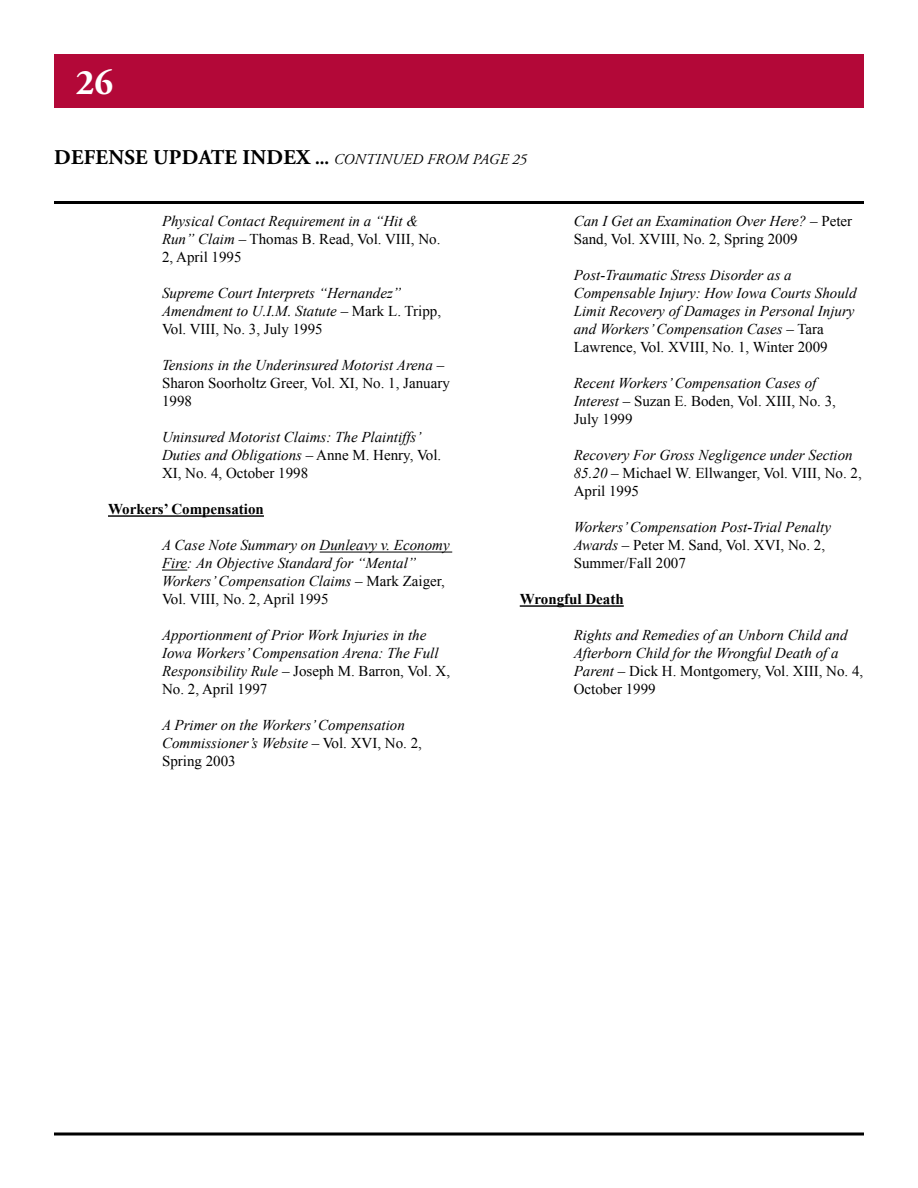
<style>
.page{position:relative;width:918px;height:1188px;background:#fff}
.page>*{position:absolute;margin:0;border:0;box-sizing:border-box;transform-origin:0 0}
.t1{font:700 36px "Adobe Garamond Pro";color:#fff}
.t2{font:700 21px "Adobe Garamond Pro";letter-spacing:.015em;color:#000}
.t3{font:italic 15px/18px "Times New Roman";color:#000}
.t4{font:15px/18px "Times New Roman";color:#000}
.t5{font:700 15px "Times New Roman";color:#000}
.t6{font:italic 15px "Adobe Garamond Pro";color:#000}
.s1{font-size:18px}
.s2{font-weight:400;font-style:italic;font-size:15px}
.s3{font-style:normal}
.s4{font-style:italic}
</style>
<div class="page">
<div style="left:54px;top:54px;width:810px;height:54px;background:#b30838"></div>
<hr style="left:54px;top:201px;width:810px;height:3px;background:#000">
<svg style="left:54px;top:1132px;width:810px;height:4px;background:#3f3f3f"></svg>
<hr style="left:108px;top:515px;width:156px;height:2px;background:#000">
<hr style="left:320px;top:552px;width:132px;height:1px;background:#000">
<svg style="left:162px;top:570px;width:25px;height:1px"></svg>
<hr style="left:520px;top:605px;width:104px;height:2px;background:#000">
<h1 class="t1" style="left:76px;top:61px;width:39px">26</h1>
<h2 class="t2" style="left:54px;top:145px;width:423px">DEFENSE UPDATE INDEX <span class="s1">...</span> <span class="s2">CONTI NUED FR OM PAG</span></h2>
<p class="t6" style="left:500px;top:150px;width:29px">E 25</p>
<p class="t3" style="left:162px;top:212px;width:280px">Physical Contact Requirement in a “Hit &amp;<br>Run” Claim <span class="s3">– Thomas B. Read, Vol. VIII, No.<br>2, April 1995</span></p>
<p class="t3" style="left:162px;top:284px;width:281px">Supreme Court Interprets “Hernandez”<br>Amendment to U.I.M. Statute <span class="s3">– Mark L. Tripp,<br>Vol. VIII, No. 3, July 1995</span></p>
<p class="t4" style="left:162px;top:356px;width:289px"><span class="s4">Tensions in the Underinsured Motorist Arena</span> –<br>Sharon Soorholtz Greer, Vol. XI, No. 1, January<br>1998</p>
<p class="t3" style="left:162px;top:428px;width:281px">Uninsured Motorist Claims: The Plaintiffs’<br>Duties and Obligations <span class="s3">– Anne M. Henry, Vol.<br>XI, No. 4, October 1998</span></p>
<p class="t5" style="left:108px;top:501px;width:157px">Workers’ C ompensation</p>
<p class="t3" style="left:162px;top:536px;width:289px">A Case Note Summary on Dunleavy v. Economy Fire: An Objective Standard for “Mental” Workers’ Compensation Claims <span class="s3">– Mark Zaiger, Vol. VIII, No. 2, April 1995</span></p>
<p class="t3" style="left:162px;top:626px;width:290px">Apportionment of Prior Work Injuries in the Iowa Workers’ Compensation Arena: The Full Responsibility Rule <span class="s3">– Joseph M. Barron, Vol. X, No. 2, April 1997</span></p>
<p class="t3" style="left:162px;top:716px;width:262px">A Primer on the Workers’ Compensation<br>Commissioner’s Website <span class="s3">– Vol. XVI, No. 2,<br>Spring 2003</span></p>
<p class="t4" style="left:574px;top:212px;width:280px"><span class="s4">Can I Get an Examination Over Here?</span> – Peter<br>Sand, Vol. XVIII, No. 2, Spring 2009</p>
<p class="t3" style="left:574px;top:266px;width:284px">Post-Traumatic Stress Disorder as a Compensable Injury: How Iowa Courts Should Limit Recovery of Damages in Personal Injury and Workers’ Compensation Cases <span class="s3">– Tara Lawrence, Vol. XVIII, No. 1, Winter 2009</span></p>
<p class="t3" style="left:574px;top:374px;width:264px">Recent Workers’ Compensation Cases of<br>Interest <span class="s3">– Suzan E. Boden, Vol. XIII, No. 3,<br>July 1999</span></p>
<p class="t3" style="left:574px;top:446px;width:290px">Recovery For Gross Negligence under Section<br>85.20 <span class="s3">– Michael W. Ellwanger, Vol. VIII, No. 2,<br>April 1995</span></p>
<p class="t3" style="left:574px;top:518px;width:259px">Workers’ Compensation Post-Trial Penalty<br>Awards <span class="s3">– Peter M. Sand, Vol. XVI, No. 2,<br>Summer/Fall 2007</span></p>
<p class="t5" style="left:520px;top:591px;width:106px">Wrongful D eath</p>
<p class="t3" style="left:574px;top:626px;width:291px">Rights and Remedies of an Unborn Child and Afterborn Child for the Wrongful Death of a Parent <span class="s3">– Dick H. Montgomery, Vol. XIII, No. 4, October 1999</span></p>
</div>
